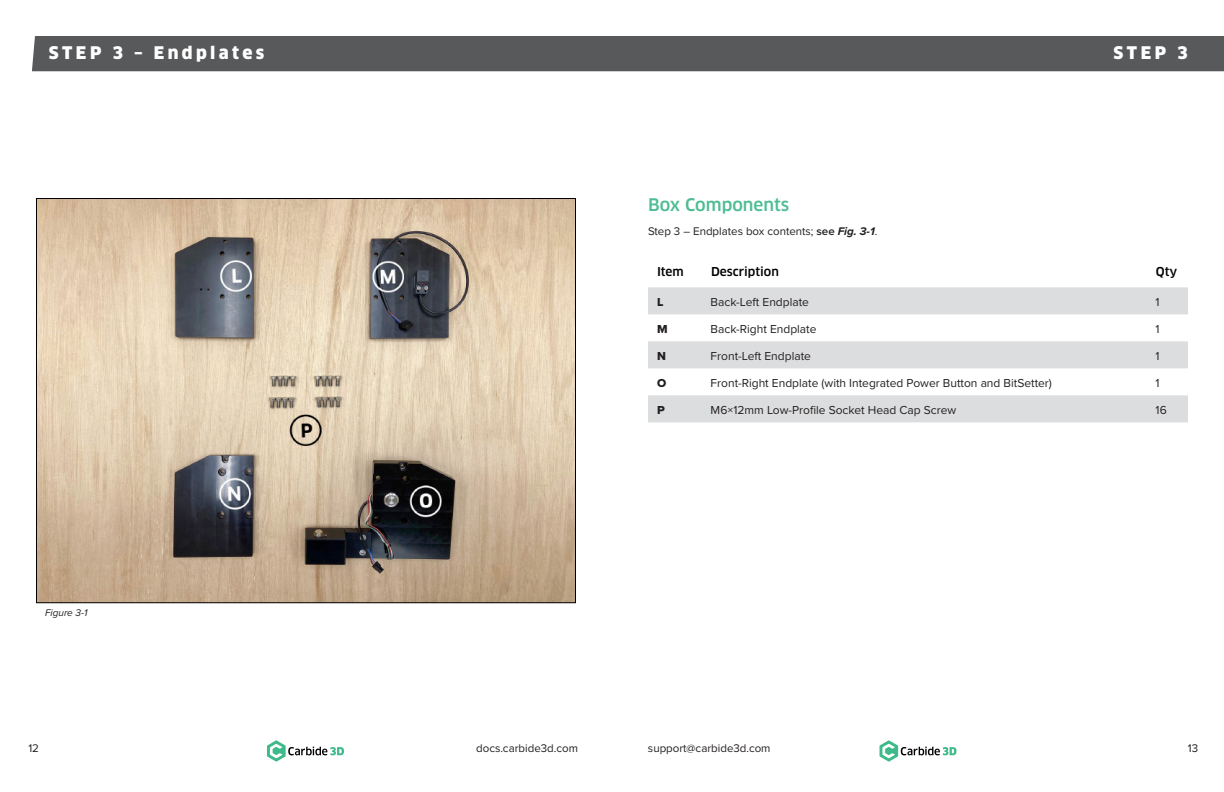
<style>
.page{position:relative;width:1224px;height:792px;background:#fff}
.page>*{position:absolute;margin:0;border:0;box-sizing:border-box;transform-origin:0 0}
.t1{font:900 17px "Clan OT";letter-spacing:.2em;color:#fff}
.t2{font:500 17px "Clan OT";color:#4ebd94}
.t3{font:12px "Proxima Nova";color:#231f20}
.t4{font:500 12px "Clan OT";color:#000}
.t5{font:12px "Proxima Nova Extrabld";color:#231f20}
.t6{font:11.5px "Proxima Nova";color:#231f20}
.t7{font:italic 10px "Proxima Nova";color:#231f20}
.s1{font-weight:600}
.s2{font-weight:700;font-style:italic}
</style>
<div class="page">
<div style="left:32px;top:36px;width:1192px;height:35px;background:#58595b"></div>
<svg style="left:267px;top:740px;width:77px;height:22px"></svg>
<svg style="left:879px;top:740px;width:77px;height:22px"></svg>
<svg style="left:648px;top:287px;width:540px;height:135px;fill:#dcddde"></svg>
<img style="left:38px;top:200px;width:536px;height:401px">
<h1 class="t1" style="left:49px;top:43px;width:217px">STEP 3 – Endplates</h1>
<h1 class="t1" style="left:1114px;top:42px;width:76px">STEP 3</h1>
<p class="t7" style="left:45px;top:605px;width:44px">Figure 3-1</p>
<h1 class="t2" style="left:648px;top:195px;width:143px">Box Components</h1>
<p class="t6" style="left:648px;top:222px;width:231px">Step 3 – Endplates box contents; <span class="s1">see</span> <span class="s2">Fig. 3-1</span>.</p>
<p class="t4" style="left:657px;top:265px;width:28px">Item</p>
<p class="t4" style="left:711px;top:265px;width:69px">Description</p>
<p class="t4" style="left:1156px;top:265px;width:23px">Qty</p>
<p class="t5" style="left:657px;top:293px;width:8px">L</p>
<p class="t3" style="left:711px;top:293px;width:100px">Back-Left Endplate</p>
<p class="t3" style="left:1156px;top:293px;width:6px">1</p>
<p class="t5" style="left:657px;top:320px;width:12px">M</p>
<p class="t3" style="left:711px;top:320px;width:107px">Back-Right Endplate</p>
<p class="t3" style="left:1156px;top:320px;width:6px">1</p>
<p class="t5" style="left:657px;top:347px;width:10px">N</p>
<p class="t3" style="left:711px;top:347px;width:102px">Front-Left Endplate</p>
<p class="t3" style="left:1156px;top:347px;width:6px">1</p>
<p class="t5" style="left:657px;top:374px;width:11px">O</p>
<p class="t3" style="left:711px;top:374px;width:343px">Front-Right Endplate (with Integrated Power Button and BitSetter)</p>
<p class="t3" style="left:1156px;top:374px;width:6px">1</p>
<p class="t5" style="left:657px;top:401px;width:9px">P</p>
<p class="t3" style="left:711px;top:401px;width:247px">M6×12mm Low-Profile Socket Head Cap Screw</p>
<p class="t3" style="left:1156px;top:401px;width:13px">16</p>
<p class="t6" style="left:28px;top:740px;width:12px">12</p>
<p class="t6" style="left:476px;top:740px;width:103px">docs.carbide3d.com</p>
<p class="t6" style="left:648px;top:740px;width:124px">support@carbide3d.com</p>
<p class="t6" style="left:1188px;top:740px;width:12px">13</p>
</div>
